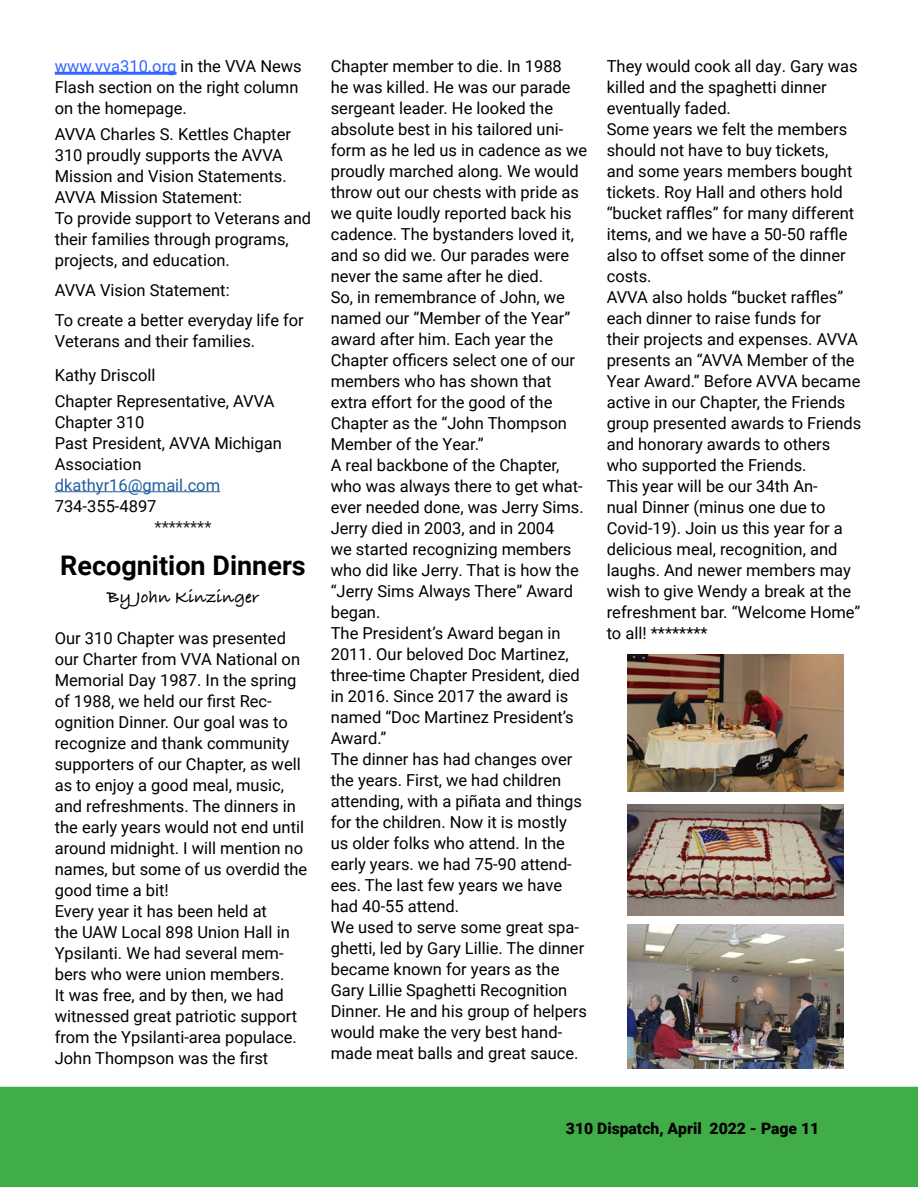
<style>
.page{position:relative;width:918px;height:1188px;background:#fff}
.page>*{position:absolute;margin:0;border:0;box-sizing:border-box;transform-origin:0 0}
.t1{font:700 27px "Roboto";color:#000}
.t2{font:700 18px "Bradley Hand ITCTT";color:#000}
.t3{font:16.5px/21px "Roboto";color:#000}
.t4{font:16.5px "Roboto";color:#215e9e}
.t5{font:16.5px "Roboto";color:#222}
.t6{font:900 15.75px "Roboto";color:#000}
.s1{color:#36f}
</style>
<div class="page">
<div style="left:0;top:1087px;width:918px;height:100px;background:#41ad49"></div>
<hr style="left:55px;top:72px;width:122px;height:3px;background:#36f">
<hr style="left:55px;top:491px;width:165px;height:1px;background:#215e9e">
<img style="left:627px;top:654px;width:216px;height:137px">
<img style="left:627px;top:805px;width:216px;height:111px">
<img style="left:627px;top:924px;width:216px;height:145px">
<p class="t3" style="left:55px;top:55px;width:249px"><span class="s1">www.vva310.org</span> in the VVA News<br>Flash section on the right column on the homepage.</p>
<p class="t3" style="left:55px;top:123px;width:258px">AVVA Charles S. Kettles Chapter<br>310 proudly supports the AVVA<br>Mission and Vision Statements.<br>AVVA Mission Statement:<br>To provide support to Veterans and their families through programs, projects, and education.</p>
<p class="t3" style="left:55px;top:274px;width:251px;line-height:30px">AVVA Vision Statement:<br>To create a better everyday life for</p>
<p class="t3" style="left:55px;top:323px;width:202px;line-height:34.5px">Veterans and their families.<br>Kathy Driscoll</p>
<p class="t3" style="left:55px;top:390px;width:229px">Chapter Representative, AVVA<br>Chapter 310<br>Past President, AVVA Michigan<br>Association</p>
<p class="t4" style="left:55px;top:473px;width:167px">dkathyr16@gmail.com</p>
<p class="t3" style="left:55px;top:495px;width:103px">734-355-4897</p>
<p class="t5" style="left:155px;top:515px;width:58px">********</p>
<h1 class="t1" style="left:60px;top:546px;width:247px">Recognition Dinners</h1>
<p class="t2" style="left:107px;top:583px;width:153px">By John Kinzinger</p>
<p class="t3" style="left:55px;top:627px;width:254px">Our 310 Chapter was presented our Charter from VVA National on<br>Memorial Day 1987. In the spring of 1988, we held our first Rec&shy;ognition Dinner. Our goal was to recognize and thank community supporters of our Chapter, as well as to enjoy a good meal, music, and refreshments. The dinners in the early years would not end until around midnight. I will mention no names, but some of us overdid the good time a bit!<br>Every year it has been held at<br>the UAW Local 898 Union Hall in<br>Ypsilanti. We had several mem&shy;bers who were union members.<br>It was free, and by then, we had witnessed great patriotic support from the Ypsilanti-area populace.<br>John Thompson was the first</p>
<p class="t3" style="left:331px;top:55px;width:258px">Chapter member to die. In 1988<br>he was killed. He was our parade sergeant leader. He looked the absolute best in his tailored uni&shy;form as he led us in cadence as we proudly marched along. We would throw out our chests with pride as we quite loudly reported back his cadence. The bystanders loved it, and so did we. Our parades were never the same after he died.<br>So, in remembrance of John, we named our “Member of the Year” award after him. Each year the<br>Chapter officers select one of our members who has shown that extra effort for the good of the<br>Chapter as the “John Thompson<br>Member of the Year.”<br>A real backbone of the Chapter, who was always there to get what&shy;ever needed done, was Jerry Sims.<br>Jerry died in 2003, and in 2004<br>we started recognizing members who did like Jerry. That is how the “Jerry Sims Always There” Award began.<br>The President’s Award began in<br>2011. Our beloved Doc Martinez, three-time Chapter President, died in 2016. Since 2017 the award is named “Doc Martinez President’s<br>Award.”<br>The dinner has had changes over the years. First, we had children attending, with a piñata and things for the children. Now it is mostly us older folks who attend. In the early years. we had 75-90 attend&shy;ees. The last few years we have had 40-55 attend.<br>We used to serve some great spa&shy;ghetti, led by Gary Lillie. The dinner became known for years as the<br>Gary Lillie Spaghetti Recognition<br>Dinner. He and his group of helpers would make the very best hand&shy;made meat balls and great sauce.</p>
<p class="t3" style="left:607px;top:55px;width:256px">They would cook all day. Gary was killed and the spaghetti dinner eventually faded.<br>Some years we felt the members should not have to buy tickets,<br>and some years members bought tickets. Roy Hall and others hold “bucket raffles” for many different items, and we have a 50-50 raffle also to offset some of the dinner costs.<br>AVVA also holds “bucket raffles” each dinner to raise funds for<br>their projects and expenses. AVVA presents an “AVVA Member of the<br>Year Award.” Before AVVA became active in our Chapter, the Friends group presented awards to Friends and honorary awards to others who supported the Friends.<br>This year will be our 34th An-<br>nual Dinner (minus one due to<br>Covid-19). Join us this year for a delicious meal, recognition, and laughs. And newer members may wish to give Wendy a break at the refreshment bar. “Welcome Home” to all! ********</p>
<p class="t6" style="left:566px;top:1117px;width:255px">310 Dispatch, April 2022 - Page 11</p>
</div>
